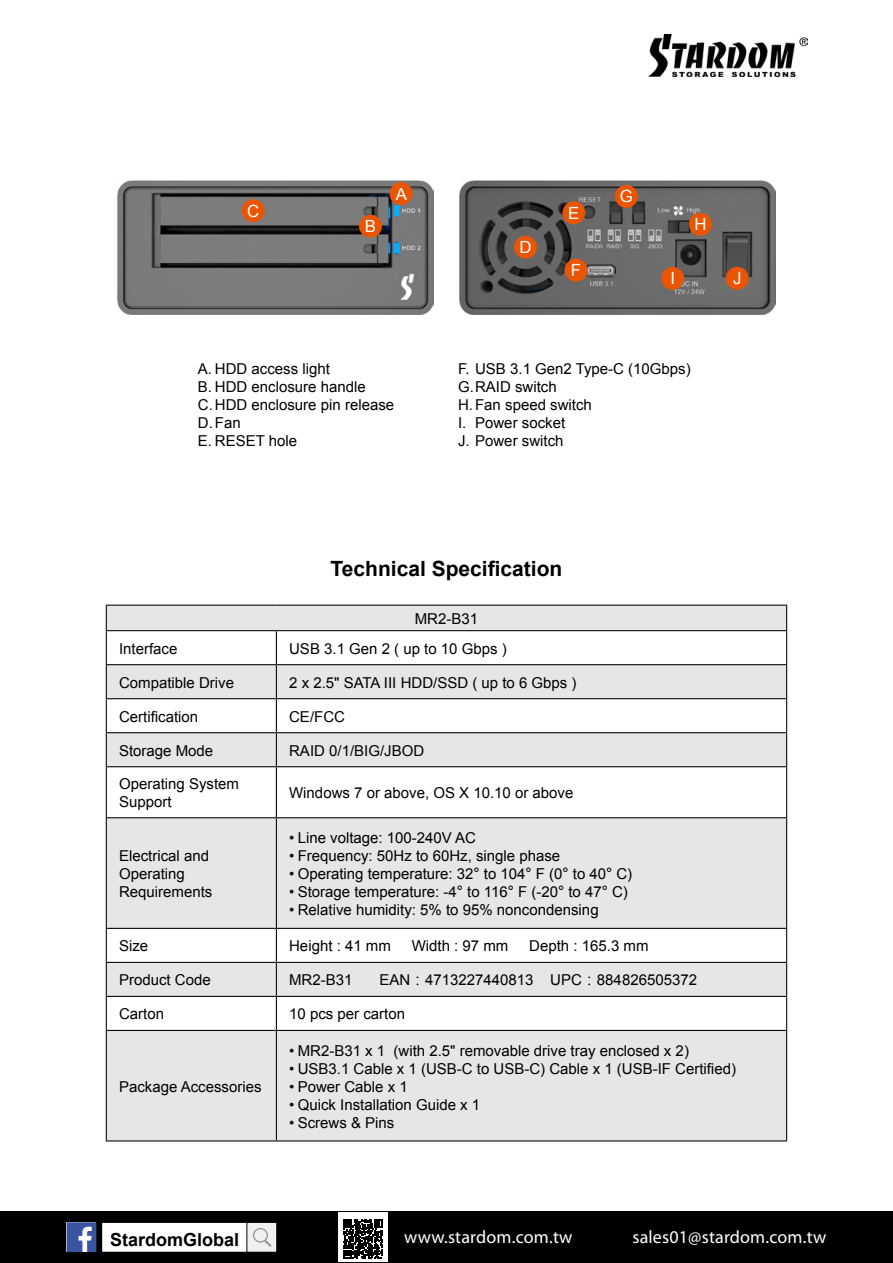
<style>
.page{position:relative;width:893px;height:1263px;background:#fff}
.page>*{position:absolute;margin:0;border:0;box-sizing:border-box;transform-origin:0 0}
.t1{font:700 21px "Arial";color:#000}
.t2{font:18px "Myriad Pro";letter-spacing:.01em;color:#fff}
.t3{font:700 18px "Arial";color:#000}
.t4{font:16.8px "Arial";color:#fff}
.t5{font:15px/18px "Arial";color:#000}
.s1{font-family:"Microsoft Jheng Hei"}
</style>
<div class="page">
<div style="left:0;top:1212px;width:893px;height:51px;background:#000"></div>
<svg style="left:67px;top:1222px;width:29px;height:30px"></svg>
<div style="left:102px;top:1222px;width:175px;height:30px;background:#fff"></div>
<div style="left:102px;top:1222px;width:175px;height:30px;border:1px solid #000"></div>
<div style="left:247px;top:1222px;width:30px;height:30px;background:#f0f0f0"></div>
<div style="left:247px;top:1222px;width:30px;height:30px;border:1px solid #000"></div>
<svg style="left:253px;top:1228px;width:18px;height:19px"></svg>
<div style="left:338px;top:1213px;width:50px;height:49px;background:#fff"></div>
<svg style="left:343px;top:1219px;width:39px;height:39px"></svg>
<img style="left:649px;top:34px;width:158px;height:43px">
<svg style="left:107px;top:606px;width:679px;height:534px;fill:#e6e6e6"></svg>
<hr style="left:106px;top:605px;width:170px;height:1px;background:#000">
<svg style="left:106px;top:606px;width:1px;height:24px"></svg>
<hr style="left:276px;top:605px;width:511px;height:1px;background:#000">
<svg style="left:786px;top:606px;width:1px;height:24px"></svg>
<hr style="left:106px;top:630px;width:170px;height:1px;background:#000">
<hr style="left:106px;top:631px;width:1px;height:33px;background:#000">
<hr style="left:276px;top:630px;width:511px;height:1px;background:#000">
<hr style="left:276px;top:631px;width:1px;height:33px;background:#000">
<hr style="left:786px;top:631px;width:1px;height:33px;background:#000">
<hr style="left:106px;top:664px;width:170px;height:1px;background:#000">
<hr style="left:106px;top:665px;width:1px;height:33px;background:#000">
<hr style="left:276px;top:664px;width:511px;height:1px;background:#000">
<hr style="left:276px;top:665px;width:1px;height:33px;background:#000">
<hr style="left:786px;top:665px;width:1px;height:33px;background:#000">
<hr style="left:106px;top:698px;width:170px;height:1px;background:#000">
<hr style="left:106px;top:699px;width:1px;height:33px;background:#000">
<hr style="left:276px;top:698px;width:511px;height:1px;background:#000">
<hr style="left:276px;top:699px;width:1px;height:33px;background:#000">
<hr style="left:786px;top:699px;width:1px;height:33px;background:#000">
<hr style="left:106px;top:732px;width:170px;height:1px;background:#000">
<hr style="left:106px;top:733px;width:1px;height:33px;background:#000">
<hr style="left:276px;top:732px;width:511px;height:1px;background:#000">
<hr style="left:276px;top:733px;width:1px;height:33px;background:#000">
<hr style="left:786px;top:733px;width:1px;height:33px;background:#000">
<hr style="left:106px;top:766px;width:170px;height:1px;background:#000">
<hr style="left:106px;top:767px;width:1px;height:50px;background:#000">
<hr style="left:276px;top:766px;width:511px;height:1px;background:#000">
<hr style="left:276px;top:767px;width:1px;height:50px;background:#000">
<hr style="left:786px;top:767px;width:1px;height:50px;background:#000">
<hr style="left:106px;top:817px;width:170px;height:1px;background:#000">
<hr style="left:106px;top:818px;width:1px;height:110px;background:#000">
<hr style="left:276px;top:817px;width:511px;height:1px;background:#000">
<hr style="left:276px;top:818px;width:1px;height:110px;background:#000">
<hr style="left:786px;top:818px;width:1px;height:110px;background:#000">
<hr style="left:106px;top:928px;width:170px;height:1px;background:#000">
<hr style="left:106px;top:929px;width:1px;height:33px;background:#000">
<hr style="left:276px;top:928px;width:511px;height:1px;background:#000">
<hr style="left:276px;top:929px;width:1px;height:33px;background:#000">
<hr style="left:786px;top:929px;width:1px;height:33px;background:#000">
<hr style="left:106px;top:962px;width:170px;height:1px;background:#000">
<hr style="left:106px;top:963px;width:1px;height:33px;background:#000">
<hr style="left:276px;top:962px;width:511px;height:1px;background:#000">
<hr style="left:276px;top:963px;width:1px;height:33px;background:#000">
<hr style="left:786px;top:963px;width:1px;height:33px;background:#000">
<hr style="left:106px;top:996px;width:170px;height:1px;background:#000">
<hr style="left:106px;top:997px;width:1px;height:33px;background:#000">
<hr style="left:276px;top:996px;width:511px;height:1px;background:#000">
<hr style="left:276px;top:997px;width:1px;height:33px;background:#000">
<hr style="left:786px;top:997px;width:1px;height:33px;background:#000">
<hr style="left:106px;top:1030px;width:170px;height:1px;background:#000">
<hr style="left:106px;top:1031px;width:1px;height:109px;background:#000">
<hr style="left:276px;top:1030px;width:511px;height:1px;background:#000">
<hr style="left:276px;top:1031px;width:1px;height:109px;background:#000">
<hr style="left:786px;top:1031px;width:1px;height:109px;background:#000">
<hr style="left:106px;top:1140px;width:170px;height:1px;background:#000">
<hr style="left:276px;top:1140px;width:511px;height:1px;background:#000">
<img style="left:459px;top:180px;width:317px;height:134px">
<img style="left:117px;top:180px;width:317px;height:134px">
<div style="left:242px;top:199px;width:23px;height:23px;background:#ea5504;border-radius:50%"></div>
<div style="left:562px;top:201px;width:23px;height:23px;background:#ea5504;border-radius:50%"></div>
<div style="left:514px;top:236px;width:23px;height:23px;background:#ea5504;border-radius:50%"></div>
<div style="left:564px;top:259px;width:23px;height:23px;background:#ea5504;border-radius:50%"></div>
<div style="left:615px;top:185px;width:23px;height:23px;background:#ea5504;border-radius:50%"></div>
<div style="left:689px;top:213px;width:23px;height:23px;background:#ea5504;border-radius:50%"></div>
<div style="left:661px;top:267px;width:23px;height:23px;background:#ea5504;border-radius:50%"></div>
<div style="left:726px;top:267px;width:23px;height:23px;background:#ea5504;border-radius:50%"></div>
<div style="left:359px;top:215px;width:23px;height:23px;background:#ea5504;border-radius:50%"></div>
<div style="left:390px;top:182px;width:23px;height:23px;background:#ea5504;border-radius:50%"></div>
<p class="t4" style="left:396px;top:183px;width:13px">A</p>
<p class="t4" style="left:247px;top:200px;width:14px">C</p>
<p class="t4" style="left:568px;top:202px;width:13px">E</p>
<p class="t4" style="left:519px;top:236px;width:14px">D</p>
<p class="t4" style="left:571px;top:259px;width:12px">F</p>
<p class="t4" style="left:365px;top:215px;width:13px">B</p>
<p class="t4" style="left:620px;top:186px;width:15px">G</p>
<p class="t4" style="left:694px;top:213px;width:14px">H</p>
<p class="t4" style="left:670px;top:267px;width:6px">I</p>
<p class="t4" style="left:733px;top:267px;width:10px">J</p>
<p class="t5" style="left:198px;top:360px;width:198px">A. HDD access light<br>B. HDD enclosure handle<br>C. HDD enclosure pin release<br>D. Fan<br>E. RESET hole</p>
<p class="t5" style="left:458px;top:360px;width:234px">F. USB 3.1 Gen2 Type-C (10Gbps)<br>G. RAID switch<br>H. Fan speed switch<br>I. Power socket<br>J. Power switch</p>
<h1 class="t1" style="left:331px;top:555px;width:233px">Technical Specification</h1>
<p class="t5" style="left:415px;top:610px;width:65px">MR2-B31</p>
<p class="t5" style="left:119px;top:639px;width:60px">Interface</p>
<p class="t5" style="left:289px;top:639px;width:219px">USB 3.1 Gen 2 ( up to 10 Gbps )</p>
<p class="t5" style="left:119px;top:673px;width:117px">Compatible Drive</p>
<p class="t5" style="left:289px;top:673px;width:289px">2 x 2.5" SATA III HDD/SSD ( up to 6 Gbps )</p>
<p class="t5" style="left:119px;top:707px;width:81px">Certification</p>
<p class="t5" style="left:289px;top:707px;width:57px">CE/FCC</p>
<p class="t5" style="left:119px;top:741px;width:96px">Storage Mode</p>
<p class="t5" style="left:289px;top:741px;width:137px">RAID 0/1/BIG/JBOD</p>
<p class="t5" style="left:119px;top:775px;width:122px">Operating System<br>Support</p>
<p class="t5" style="left:289px;top:784px;width:286px">Windows 7 or above, OS X 10.10 or above</p>
<p class="t5" style="left:119px;top:847px;width:95px">Electrical and<br>Operating<br>Requirements</p>
<p class="t5" style="left:289px;top:829px;width:188px">• Line voltage: 100-240V AC</p>
<p class="t5" style="left:289px;top:847px;width:273px">• Frequency: 50Hz to 60Hz, single phase</p>
<p class="t5" style="left:289px;top:865px;width:345px">• Operating temperature: 32<span class="s1">°</span> to 104<span class="s1">°</span> F (0<span class="s1">°</span> to 40<span class="s1">°</span> C)</p>
<p class="t5" style="left:289px;top:883px;width:340px">• Storage temperature: -4<span class="s1">°</span> to 116<span class="s1">°</span> F (-20<span class="s1">°</span> to 47<span class="s1">°</span> C)</p>
<p class="t5" style="left:289px;top:901px;width:311px">• Relative humidity: 5% to 95% noncondensing</p>
<p class="t5" style="left:119px;top:937px;width:31px">Size</p>
<p class="t5" style="left:289px;top:937px;width:103px">Height : 41 mm</p>
<p class="t5" style="left:412px;top:937px;width:98px">Width : 97 mm</p>
<p class="t5" style="left:529px;top:937px;width:121px">Depth : 165.3 mm</p>
<p class="t5" style="left:119px;top:971px;width:93px">Product Code</p>
<p class="t5" style="left:289px;top:971px;width:65px">MR2-B31</p>
<p class="t5" style="left:379px;top:971px;width:319px">EAN<span class="s1">：</span>4713227440813 UPC<span class="s1">：</span>884826505372</p>
<p class="t5" style="left:119px;top:1005px;width:47px">Carton</p>
<p class="t5" style="left:289px;top:1005px;width:117px">10 pcs per carton</p>
<p class="t5" style="left:119px;top:1077px;width:144px">Package Accessories</p>
<p class="t5" style="left:289px;top:1041px;width:401px">• MR2-B31 x 1 (with 2.5" removable drive tray enclosed x 2)</p>
<p class="t5" style="left:289px;top:1059px;width:448px">• USB3.1 Cable x 1 (USB-C to USB-C) Cable x 1 (USB-IF Certified)</p>
<p class="t5" style="left:289px;top:1077px;width:120px">• Power Cable x 1</p>
<p class="t5" style="left:289px;top:1095px;width:193px">• Quick Installation Guide x 1</p>
<p class="t5" style="left:289px;top:1113px;width:107px">• Screws &amp; Pins</p>
<p class="t3" style="left:110px;top:1227px;width:131px">StardomGlobal</p>
<p class="t2" style="left:404px;top:1227px;width:170px">www.stardom.com.tw</p>
<p class="t2" style="left:632px;top:1227px;width:195px">sales01@stardom.com.tw</p>
</div>
